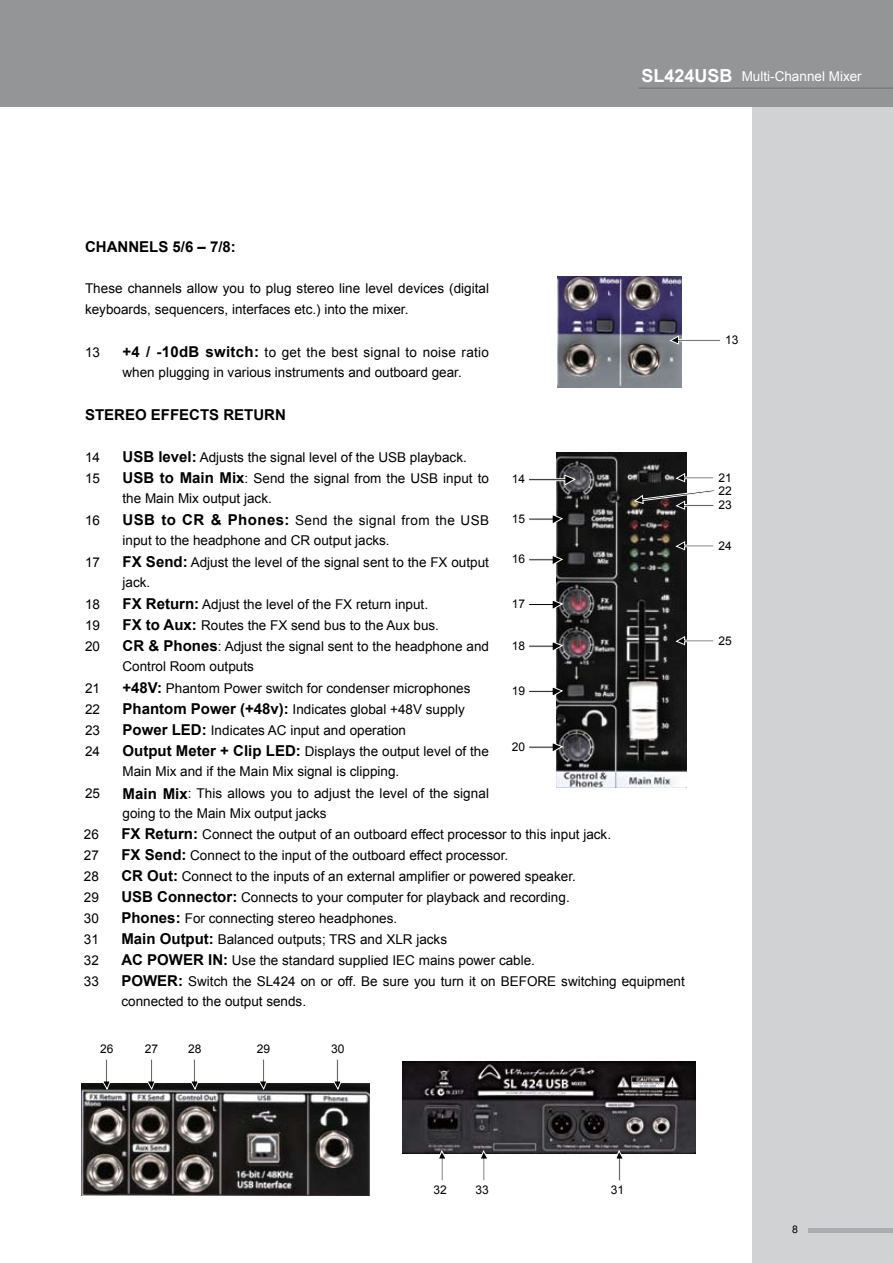
<style>
.page{position:relative;width:893px;height:1263px;background:#fff}
.page>*{position:absolute;margin:0;border:0;box-sizing:border-box;transform-origin:0 0}
.t1{font:700 15px "Arial";color:#000}
.t2{font:13.5px/20.2px "Arial";color:#000}
.t3{font:13.5px "Arial";color:#fff}
.t4{font:12px "Arial";color:#000}
.s1{font-weight:700;font-size:18px}
.s2{font-weight:700;font-size:15px}
</style>
<div class="page">
<div style="left:753px;top:0;width:140px;height:1263px;background:#d1d2d4"></div>
<div style="left:0;top:0;width:893px;height:107px;background:#939597"></div>
<hr style="left:639px;top:88px;width:254px;height:1px;background:#727276">
<hr style="left:808px;top:1228px;width:85px;height:4px;background:#acadb1">
<img style="left:558px;top:276px;width:124px;height:112px">
<svg style="left:670px;top:335px;width:50px;height:10px"></svg>
<img style="left:556px;top:452px;width:131px;height:335px">
<svg style="left:676px;top:473px;width:38px;height:9px"></svg>
<svg style="left:676px;top:541px;width:38px;height:9px"></svg>
<svg style="left:676px;top:636px;width:38px;height:9px"></svg>
<svg style="left:529px;top:474px;width:46px;height:11px"></svg>
<svg style="left:529px;top:514px;width:34px;height:11px"></svg>
<svg style="left:529px;top:555px;width:34px;height:11px"></svg>
<svg style="left:528px;top:599px;width:35px;height:11px"></svg>
<svg style="left:529px;top:641px;width:34px;height:11px"></svg>
<svg style="left:529px;top:686px;width:34px;height:11px"></svg>
<svg style="left:529px;top:742px;width:34px;height:11px"></svg>
<svg style="left:634px;top:489px;width:81px;height:21px"></svg>
<img style="left:82px;top:1084px;width:288px;height:111px">
<svg style="left:102px;top:1059px;width:9px;height:30px"></svg>
<svg style="left:146px;top:1059px;width:10px;height:30px"></svg>
<svg style="left:190px;top:1059px;width:9px;height:30px"></svg>
<svg style="left:258px;top:1059px;width:10px;height:30px"></svg>
<svg style="left:333px;top:1059px;width:9px;height:30px"></svg>
<img style="left:403px;top:1061px;width:293px;height:93px">
<svg style="left:438px;top:1150px;width:9px;height:31px"></svg>
<svg style="left:480px;top:1150px;width:9px;height:31px"></svg>
<svg style="left:615px;top:1150px;width:9px;height:31px"></svg>
<p class="t3" style="left:642px;top:67px;width:222px"><span class="s1">SL424USB</span> Multi-Channel Mixer</p>
<p class="t1" style="left:85px;top:237px;width:152px">CHANNELS 5/6 – 7/8:</p>
<p class="t2" style="left:85px;top:278px;width:406px;line-height:21px">These channels allow you to plug stereo line level devices (digital keyboards, sequencers, interfaces etc.) into the mixer.</p>
<p class="t2" style="left:85px;top:342px;width:17px">1 3</p>
<p class="t2" style="left:123px;top:342px;width:368px"><span class="s2">+4 / -10dB switch:</span> to get the best signal to noise ratio when plugging in various instruments and outboard gear.</p>
<p class="t1" style="left:85px;top:405px;width:202px">STEREO EFFECTS RETURN</p>
<p class="t2" style="left:85px;top:447px;width:17px">1 4</p>
<p class="t2" style="left:123px;top:447px;width:346px"><span class="s2">USB level:</span> Adjusts the signal level of the USB playback.</p>
<p class="t2" style="left:85px;top:468px;width:17px">1 5</p>
<p class="t2" style="left:123px;top:468px;width:368px"><span class="s2">USB to Main Mix</span>: Send the signal from the USB input to the Main Mix output jack.</p>
<p class="t2" style="left:85px;top:510px;width:17px">1 6</p>
<p class="t2" style="left:123px;top:510px;width:368px"><span class="s2">USB to CR &amp; Phones:</span> Send the signal from the USB input to the headphone and CR output jacks.</p>
<p class="t2" style="left:85px;top:552px;width:17px">1 7</p>
<p class="t2" style="left:123px;top:552px;width:368px"><span class="s2">FX Send:</span> Adjust the level of the signal sent to the FX output jack.</p>
<p class="t2" style="left:85px;top:594px;width:17px">1 8</p>
<p class="t2" style="left:123px;top:594px;width:307px"><span class="s2">FX Return:</span> Adjust the level of the FX return input.</p>
<p class="t2" style="left:85px;top:615px;width:17px">1 9</p>
<p class="t2" style="left:123px;top:615px;width:318px"><span class="s2">FX to Aux:</span> Routes the FX send bus to the Aux bus.</p>
<p class="t2" style="left:85px;top:636px;width:17px">20</p>
<p class="t2" style="left:123px;top:636px;width:368px"><span class="s2">CR &amp; Phones</span>: Adjust the signal sent to the headphone and<br>Control Room outputs</p>
<p class="t2" style="left:85px;top:678px;width:13px">21</p>
<p class="t2" style="left:123px;top:678px;width:349px"><span class="s2">+48V:</span> Phantom Power switch for condenser microphones</p>
<p class="t2" style="left:85px;top:699px;width:17px">22</p>
<p class="t2" style="left:123px;top:699px;width:344px"><span class="s2">Phantom Power (+48v):</span> Indicates global +48V supply</p>
<p class="t2" style="left:85px;top:720px;width:17px">23</p>
<p class="t2" style="left:123px;top:720px;width:285px"><span class="s2">Power LED:</span> Indicates AC input and operation</p>
<p class="t2" style="left:85px;top:741px;width:17px">24</p>
<p class="t2" style="left:123px;top:741px;width:368px"><span class="s2">Output Meter + Clip LED:</span> Displays the output level of the<br>Main Mix and if the Main Mix signal is clipping.</p>
<p class="t2" style="left:85px;top:783px;width:17px">25</p>
<p class="t2" style="left:123px;top:783px;width:368px"><span class="s2">Main Mix</span>: This allows you to adjust the level of the signal going to the Main Mix output jacks</p>
<p class="t2" style="left:84px;top:824px;width:17px">26</p>
<p class="t2" style="left:121px;top:824px;width:491px"><span class="s2">FX Return:</span> Connect the output of an outboard effect processor to this input jack.</p>
<p class="t2" style="left:84px;top:845px;width:17px">27</p>
<p class="t2" style="left:121px;top:845px;width:388px"><span class="s2">FX Send:</span> Connect to the input of the outboard effect processor.</p>
<p class="t2" style="left:84px;top:866px;width:17px">28</p>
<p class="t2" style="left:121px;top:866px;width:456px"><span class="s2">CR Out:</span> Connect to the inputs of an external amplifier or powered speaker.</p>
<p class="t2" style="left:84px;top:887px;width:17px">29</p>
<p class="t2" style="left:121px;top:887px;width:450px"><span class="s2">USB Connector:</span> Connects to your computer for playback and recording.</p>
<p class="t2" style="left:84px;top:908px;width:17px">30</p>
<p class="t2" style="left:121px;top:908px;width:277px"><span class="s2">Phones:</span> For connecting stereo headphones.</p>
<p class="t2" style="left:84px;top:929px;width:13px">31</p>
<p class="t2" style="left:121px;top:929px;width:327px"><span class="s2">Main Output:</span> Balanced outputs; TRS and XLR jacks</p>
<p class="t2" style="left:84px;top:950px;width:17px">32</p>
<p class="t2" style="left:121px;top:950px;width:415px"><span class="s2">AC POWER IN:</span> Use the standard supplied IEC mains power cable.</p>
<p class="t2" style="left:84px;top:971px;width:17px">33</p>
<p class="t2" style="left:121px;top:971px;width:565px"><span class="s2">POWER:</span> Switch the SL424 on or off. Be sure you turn it on BEFORE switching equipment connected to the output sends.</p>
<p class="t4" style="left:512px;top:471px;width:15px">1 4</p>
<p class="t4" style="left:512px;top:511px;width:15px">1 5</p>
<p class="t4" style="left:512px;top:551px;width:15px">1 6</p>
<p class="t4" style="left:512px;top:596px;width:15px">1 7</p>
<p class="t4" style="left:512px;top:638px;width:15px">1 8</p>
<p class="t4" style="left:512px;top:683px;width:15px">1 9</p>
<p class="t4" style="left:512px;top:739px;width:15px">20</p>
<p class="t4" style="left:100px;top:1041px;width:15px">26</p>
<p class="t4" style="left:145px;top:1041px;width:15px">27</p>
<p class="t4" style="left:188px;top:1041px;width:15px">28</p>
<p class="t4" style="left:257px;top:1041px;width:15px">29</p>
<p class="t4" style="left:331px;top:1041px;width:15px">30</p>
<p class="t4" style="left:725px;top:332px;width:15px">1 3</p>
<p class="t4" style="left:719px;top:469px;width:11px">21</p>
<p class="t4" style="left:719px;top:497px;width:15px">23</p>
<p class="t4" style="left:719px;top:538px;width:15px">24</p>
<p class="t4" style="left:719px;top:483px;width:15px">22</p>
<p class="t4" style="left:719px;top:632px;width:15px">25</p>
<p class="t4" style="left:434px;top:1182px;width:15px">32</p>
<p class="t4" style="left:475px;top:1182px;width:15px">33</p>
<p class="t4" style="left:611px;top:1182px;width:11px">31</p>
</div>
